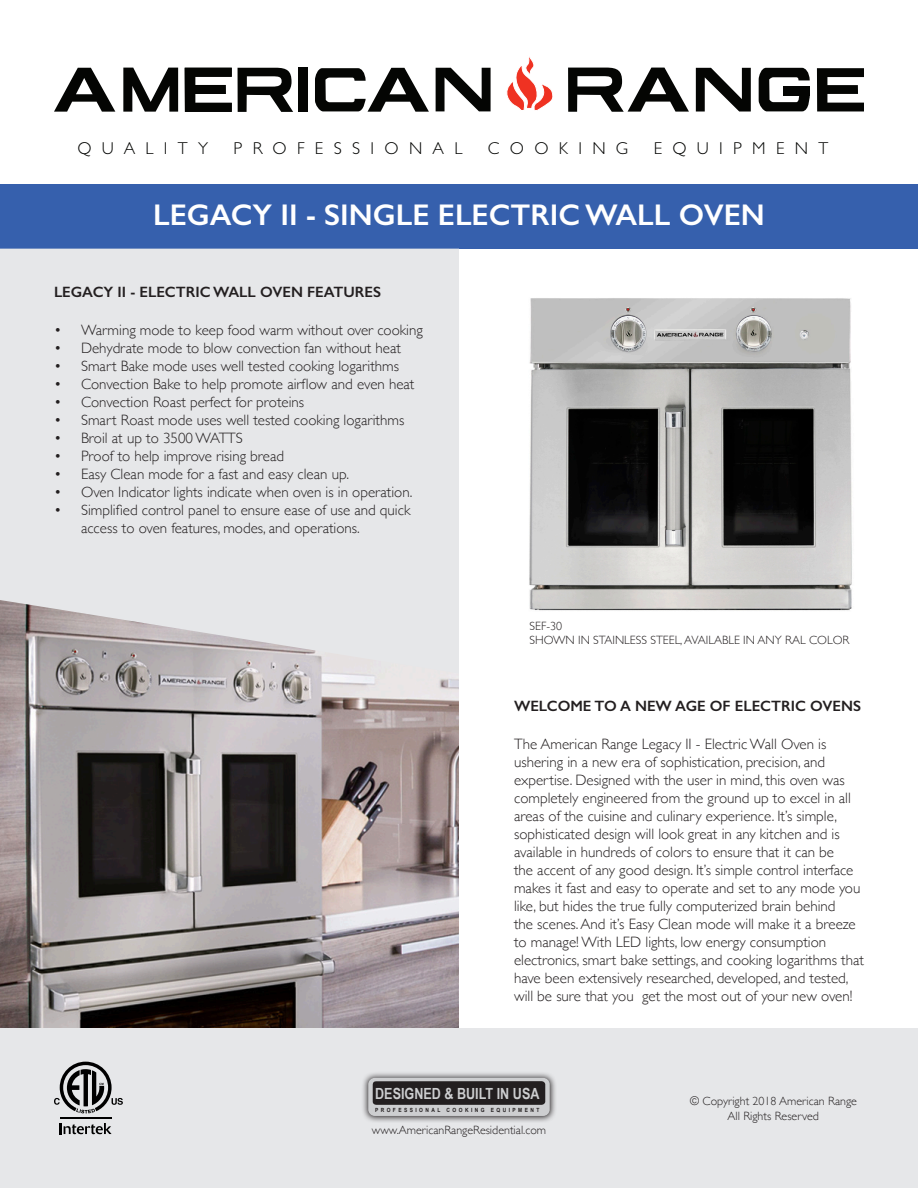
<style>
.page{position:relative;width:918px;height:1188px;background:#fff}
.page>*{position:absolute;margin:0;border:0;box-sizing:border-box;transform-origin:0 0}
.t1{font:600 30px "Gill Sans";color:#fff}
.t2{font:300 17.25px "Gill Sans";letter-spacing:.6em;color:#040503}
.t3{font:700 15.3px "Arial Narrow";color:#cdced0}
.t4{font:300 15px/18px "Gill Sans";color:#231f20}
.t5{font:600 15px "Gill Sans";color:#231f20}
.t6{font:300 12px "Gill Sans";color:#231f20}
.t7{font:700 5.7px "Arial";letter-spacing:.5em;color:#231f20;scale:.86 1}
</style>
<div class="page">
<img style="left:0;top:674px;width:459px;height:353px">
<div style="left:298px;top:68px;width:10px;height:44px;background:#040503"></div>
<svg style="left:123px;top:68px;width:55px;height:44px"></svg>
<svg style="left:238px;top:68px;width:55px;height:44px"></svg>
<svg style="left:817px;top:68px;width:47px;height:43px"></svg>
<svg style="left:696px;top:68px;width:55px;height:44px"></svg>
<svg style="left:436px;top:68px;width:55px;height:43px"></svg>
<svg style="left:185px;top:68px;width:47px;height:44px"></svg>
<svg style="left:54px;top:68px;width:61px;height:44px"></svg>
<svg style="left:568px;top:67px;width:121px;height:45px"></svg>
<svg style="left:315px;top:68px;width:114px;height:44px"></svg>
<svg style="left:759px;top:68px;width:51px;height:43px"></svg>
<div style="left:783px;top:86px;width:27px;height:9px;background:#040503"></div>
<svg style="left:506px;top:57px;width:47px;height:53px"></svg>
<div style="left:0;top:184px;width:918px;height:65px;background:#3660ad"></div>
<svg style="left:0;top:249px;width:459px;height:425px;background:#e1e1e3"></svg>
<img style="left:529px;top:298px;width:323px;height:313px">
<div style="left:0;top:1029px;width:918px;height:159px;background:#e6e7e9"></div>
<svg style="left:363px;top:1073px;width:193px;height:49px"></svg>
<div style="left:368px;top:1078px;width:182px;height:38px;background:#cdced0;border-radius:7px"></div>
<div style="left:373px;top:1081px;width:172px;height:24px;background:#231f20;border-radius:4px"></div>
<svg style="left:60px;top:1123px;width:52px;height:11px"></svg>
<hr style="left:60px;top:1117px;width:52px;height:2px;background:#000">
<svg style="left:54px;top:1062px;width:69px;height:51px"></svg>
<p class="t2" style="left:78px;top:134px;width:132px">QUALITY</p>
<p class="t2" style="left:234px;top:134px;width:230px">PROFESSIONAL</p>
<p class="t2" style="left:488px;top:134px;width:142px">COOKING</p>
<p class="t2" style="left:654px;top:134px;width:176px">EQUIPMENT</p>
<p class="t1" style="left:153px;top:197px;width:613px">LEGACY II - SINGLE ELECTRIC WALL OVEN</p>
<p class="t5" style="left:54px;top:283px;width:329px">LEGACY II - ELECTRIC WALL OVEN FEATURES</p>
<p class="t4" style="left:54px;top:321px;width:370px">• Warming mode to keep food warm without over cooking</p>
<p class="t4" style="left:54px;top:339px;width:349px">• Dehydrate mode to blow convection fan without heat</p>
<p class="t4" style="left:54px;top:357px;width:347px">• Smart Bake mode uses well tested cooking logarithms</p>
<p class="t4" style="left:54px;top:375px;width:362px">• Convection Bake to help promote airflow and even heat</p>
<p class="t4" style="left:54px;top:393px;width:252px">• Convection Roast perfect for proteins</p>
<p class="t4" style="left:54px;top:411px;width:352px">• Smart Roast mode uses well tested cooking logarithms</p>
<p class="t4" style="left:54px;top:429px;width:190px">• Broil at up to 3500 WATTS</p>
<p class="t4" style="left:54px;top:447px;width:232px">• Proof to help improve rising bread</p>
<p class="t4" style="left:54px;top:465px;width:297px">• Easy Clean mode for a fast and easy clean up.</p>
<p class="t4" style="left:54px;top:483px;width:360px">• Oven Indicator lights indicate when oven is in operation.</p>
<p class="t4" style="left:81px;top:501px;width:331px;text-indent:-27px">• Simplified control panel to ensure ease of use and quick access to oven features, modes, and operations.</p>
<p class="t6" style="left:530px;top:617px;width:34px">SEF-30</p>
<p class="t6" style="left:530px;top:631px;width:321px">SHOWN IN STAINLESS STEEL, AVAILABLE IN ANY RAL COLOR</p>
<p class="t5" style="left:514px;top:696px;width:349px">WELCOME TO A NEW AGE OF ELECTRIC OVENS</p>
<p class="t4" style="left:514px;top:734px;width:351px">The American Range Legacy II - Electric Wall Oven is ushering in a new era of sophistication, precision, and expertise. Designed with the user in mind, this oven was completely engineered from the ground up to excel in all areas of the cuisine and culinary experience. It’s simple, sophisticated design will look great in any kitchen and is available in hundreds of colors to ensure that it can be<br>the accent of any good design. It’s simple control interface makes it fast and easy to operate and set to any mode you like, but hides the true fully computerized brain behind<br>the scenes. And it’s Easy Clean mode will make it a breeze to manage! With LED lights, low energy consumption electronics, smart bake settings, and cooking logarithms that have been extensively researched, developed, and tested, will be sure that you get the most out of your new oven!</p>
<p class="t3" style="left:375px;top:1082px;width:166px">DESIGNED &amp; BUILT IN USA</p>
<p class="t7" style="left:375px;top:1106px;width:193px">PROFESSIONAL COOKING EQUIPMENT</p>
<p class="t6" style="left:372px;top:1121px;width:176px">www.AmericanRangeResidential.com</p>
<p class="t6" style="left:690px;top:1092px;width:169px">© Copyright 2018 American Range</p>
<p class="t6" style="left:728px;top:1106px;width:93px">All Rights Reserved</p>
</div>
